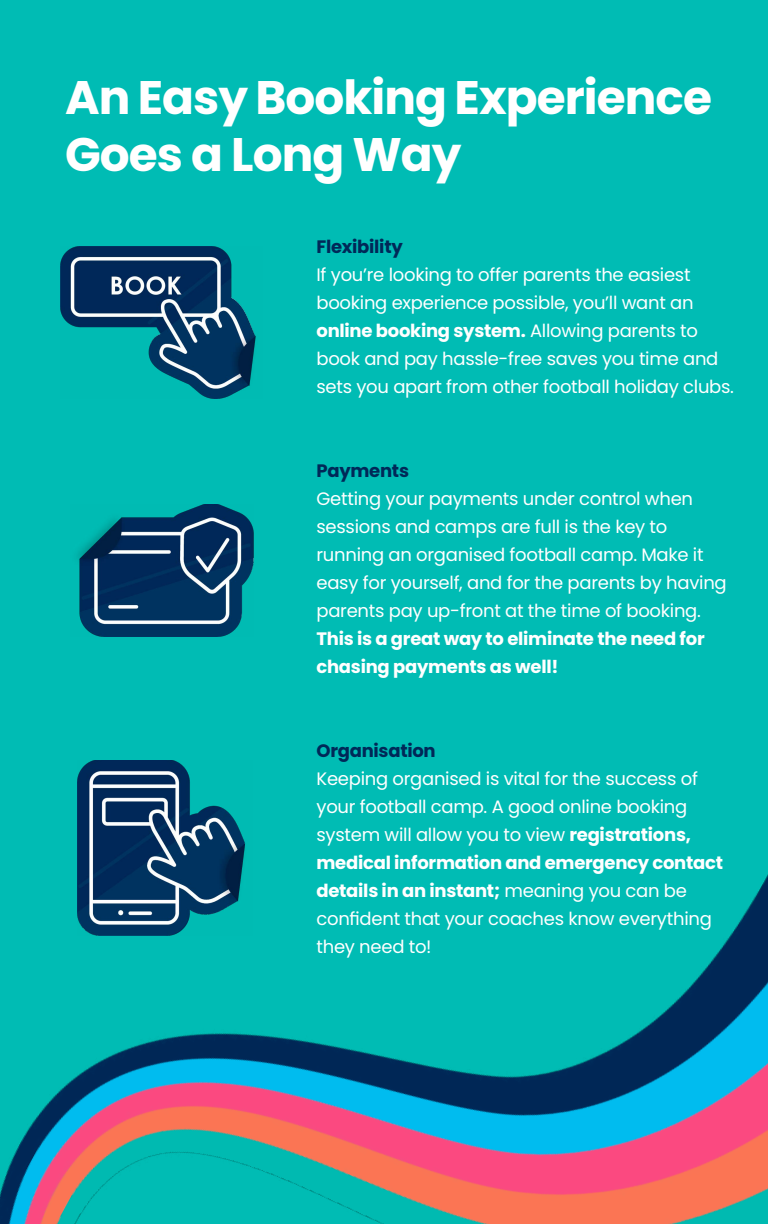
<style>
.page{position:relative;width:768px;height:1224px;background:#00bcb4}
.page>*{position:absolute;margin:0;border:0;box-sizing:border-box;transform-origin:0 0}
.t1{font:700 47px/57px "Poppins";letter-spacing:-.02em;color:#fff}
.t2{font:18px/28px "Poppins";letter-spacing:-.015em;color:#fff}
.t3{font:700 18px/28px "Poppins";letter-spacing:-.015em;color:#fff}
.t4{font:700 18px "Poppins";letter-spacing:-.015em;color:#002858}
.s1{font-weight:700}
</style>
<div class="page">
<img style="left:0;top:874px;width:768px;height:350px">
<img style="left:61px;top:247px;width:195px;height:152px">
<img style="left:77px;top:504px;width:176px;height:133px">
<img style="left:77px;top:760px;width:175px;height:175px">
<h1 class="t1" style="left:65px;top:70px;width:649px">An Easy Booking Experience<br>Goes a Long Way</h1>
<p class="t4" style="left:316px;top:236px;width:88px">Flexibility</p>
<p class="t2" style="left:316px;top:261px;width:419px">If you’re looking to offer parents the easiest booking experience possible, you’ll want an <span class="s1">online booking system.</span> Allowing parents to book and pay hassle-free saves you time and sets you apart from other football holiday clubs.</p>
<p class="t4" style="left:316px;top:460px;width:94px">Payments</p>
<p class="t2" style="left:316px;top:485px;width:412px">Getting your payments under control when sessions and camps are full is the key to running an organised football camp. Make it easy for yourself, and for the parents by having parents pay up-front at the time of booking.</p>
<p class="t3" style="left:316px;top:625px;width:390px">This is a great way to eliminate the need for chasing payments as well!</p>
<p class="t4" style="left:316px;top:740px;width:121px">Organisation</p>
<p class="t2" style="left:316px;top:765px;width:408px">Keeping organised is vital for the success of your football camp. A good online booking system will allow you to view <span class="s1">registrations, medical information and emergency contact details in an instant;</span> meaning you can be confident that your coaches know everything they need to!</p>
</div>
